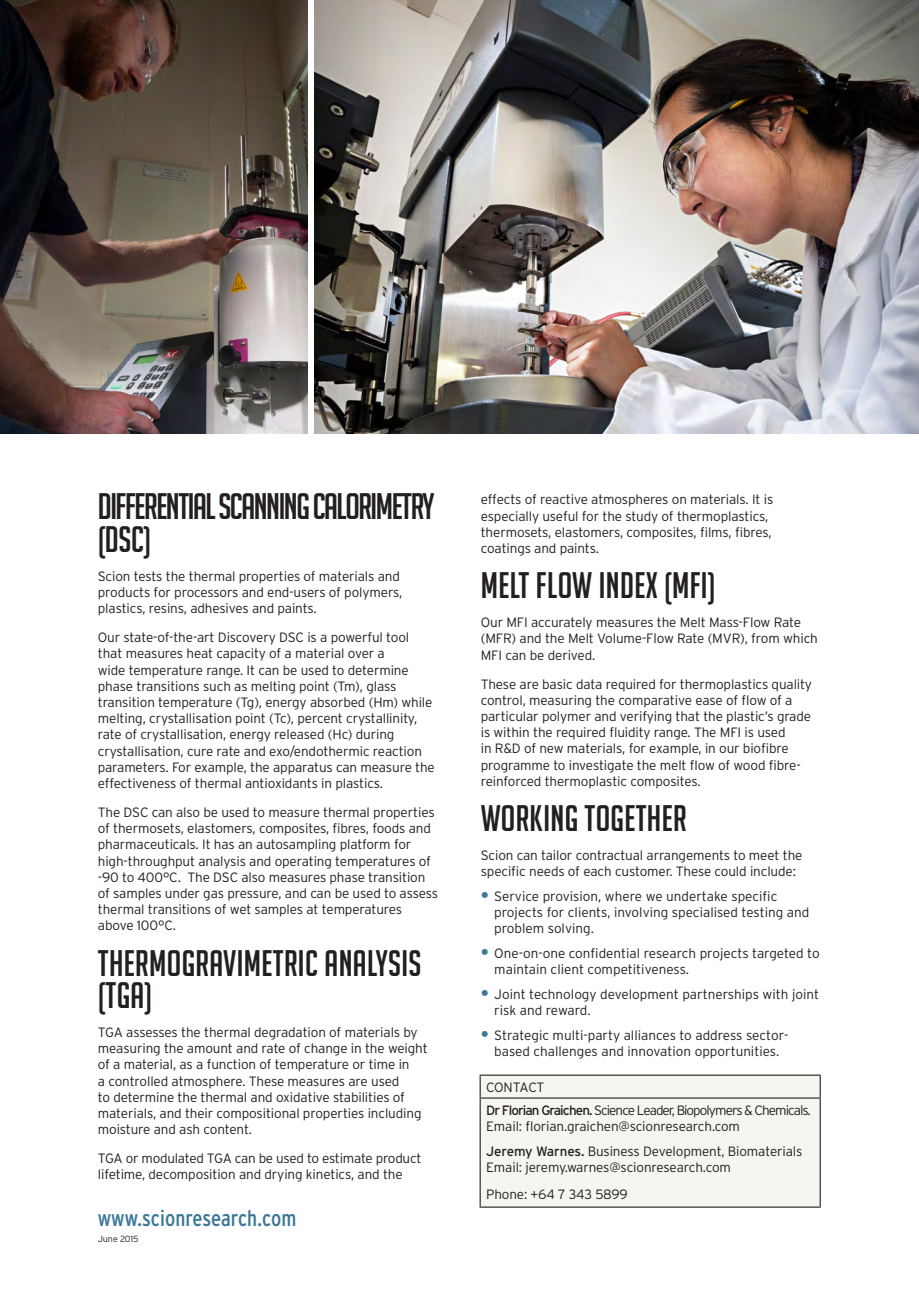
<style>
.page{position:relative;width:919px;height:1289px;background:#fff}
.page>*{position:absolute;margin:0;border:0;box-sizing:border-box;transform-origin:0 0}
.t1{font:36px/32.4px "Big Noodle Titling";letter-spacing:.01em;color:#231f20}
.t2{font:36px/32.4px "Big Noodle Titling";letter-spacing:-.04em;color:#231f20}
.t3{font:condensed 22.5px "Interstate";color:#3b7898}
.t4{font:300 13.5px/16.2px "Interstate";letter-spacing:-.01em;color:#231f20}
.t5{font:300 13.5px/23px "Interstate";letter-spacing:-.07em;color:#231f20}
.t6{font:300 9px "Interstate";letter-spacing:-.01em;color:#231f20}
.s1{font-weight:700;font-size:16.5px;color:#3b7898}
.s2{font-weight:400}
</style>
<div class="page">
<img style="left:0;top:0;width:307px;height:434px">
<img style="left:315px;top:0;width:603px;height:434px">
<hr style="left:479px;top:1074px;width:341px;height:1px;background:#231f20">
<div style="left:479px;top:1075px;width:341px;height:132px;background:#f6f5ef"></div>
<hr style="left:479px;top:1097px;width:341px;height:1px;background:#231f20">
<h1 class="t2" style="left:98px;top:490px;width:338px">DIFFERENTIAL SCANNING CALORIMETRY (DSC)</h1>
<p class="t4" style="left:98px;top:567px;width:306px">Scion tests the thermal properties of materials and products for processors and end-users of polymers, plastics, resins, adhesives and paints.</p>
<p class="t4" style="left:98px;top:629px;width:338px">Our state-of-the-art Discovery DSC is a powerful tool that measures heat capacity of a material over a<br>wide temperature range. It can be used to determine phase transitions such as melting point (Tm), glass transition temperature (Tg), energy absorbed (Hm) while melting, crystallisation point (Tc), percent crystallinity, rate of crystallisation, energy released (Hc) during crystallisation, cure rate and exo/endothermic reaction parameters. For example, the apparatus can measure the effectiveness of thermal antioxidants in plastics.</p>
<p class="t4" style="left:98px;top:804px;width:342px">The DSC can also be used to measure thermal properties of thermosets, elastomers, composites, fibres, foods and pharmaceuticals. It has an autosampling platform for high-throughput analysis and operating temperatures of -90 to 400°C. The DSC also measures phase transition of samples under gas pressure, and can be used to assess thermal transitions of wet samples at temperatures above 100°C.</p>
<h1 class="t1" style="left:98px;top:946px;width:325px">THERMOGRAVIMETRIC ANALYSIS (TGA)</h1>
<p class="t4" style="left:98px;top:1023px;width:331px">TGA assesses the thermal degradation of materials by measuring the amount and rate of change in the weight of a material, as a function of temperature or time in<br>a controlled atmosphere. These measures are used<br>to determine the thermal and oxidative stabilities of materials, and their compositional properties including moisture and ash content.</p>
<p class="t4" style="left:98px;top:1150px;width:325px">TGA or modulated TGA can be used to estimate product lifetime, decomposition and drying kinetics, and the</p>
<h2 class="t3" style="left:98px;top:1205px;width:200px">www.scionresearch.com</h2>
<p class="t6" style="left:98px;top:1233px;width:42px">June 2015</p>
<p class="t4" style="left:480px;top:491px;width:294px">effects of reactive atmospheres on materials. It is especially useful for the study of thermoplastics, thermosets, elastomers, composites, films, fibres, coatings and paints.</p>
<h1 class="t1" style="left:480px;top:569px;width:236px">MELT FLOW INDEX (MFI)</h1>
<p class="t4" style="left:480px;top:614px;width:338px">Our MFI accurately measures the Melt Mass-Flow Rate (MFR) and the Melt Volume-Flow Rate (MVR), from which<br>MFI can be derived.</p>
<p class="t4" style="left:480px;top:675px;width:333px">These are basic data required for thermoplastics quality control, measuring the comparative ease of flow of a particular polymer and verifying that the plastic’s grade is within the required fluidity range. The MFI is used<br>in R&amp;D of new materials, for example, in our biofibre programme to investigate the melt flow of wood fibre&shy;reinforced thermoplastic composites.</p>
<h1 class="t1" style="left:480px;top:802px;width:207px">WORKING TOGETHER</h1>
<p class="t4" style="left:480px;top:847px;width:323px">Scion can tailor contractual arrangements to meet the specific needs of each customer. These could include:</p>
<p class="t4" style="left:494px;top:887px;width:316px;text-indent:-14px"><span class="s1">•</span> Service provision, where we undertake specific projects for clients, involving specialised testing and problem solving.</p>
<p class="t4" style="left:494px;top:945px;width:327px;text-indent:-14px"><span class="s1">•</span> One-on-one confidential research projects targeted to maintain client competitiveness.</p>
<p class="t4" style="left:494px;top:985px;width:326px;text-indent:-14px"><span class="s1">•</span> Joint technology development partnerships with joint risk and reward.</p>
<p class="t4" style="left:480px;top:1026px;width:309px;text-align:center"><span class="s1">•</span> Strategic multi-party alliances to address sector&shy;based challenges and innovation opportunities.</p>
<p class="t5" style="left:486px;top:1075px;width:326px">CONTACT<br><span class="s2">Dr Florian Graichen.</span> Science Leader, Biopolymers &amp; Chemicals.</p>
<p class="t4" style="left:486px;top:1113px;width:318px;line-height:24.8px">Email: florian.graichen@scionresearch.com<br><span class="s2">Jeremy Warnes.</span> Business Development, Biomaterials</p>
<p class="t4" style="left:486px;top:1153px;width:246px;line-height:26.5px">Email: jeremy.warnes@scionresearch.com<br>Phone: +64 7 343 5899</p>
</div>
